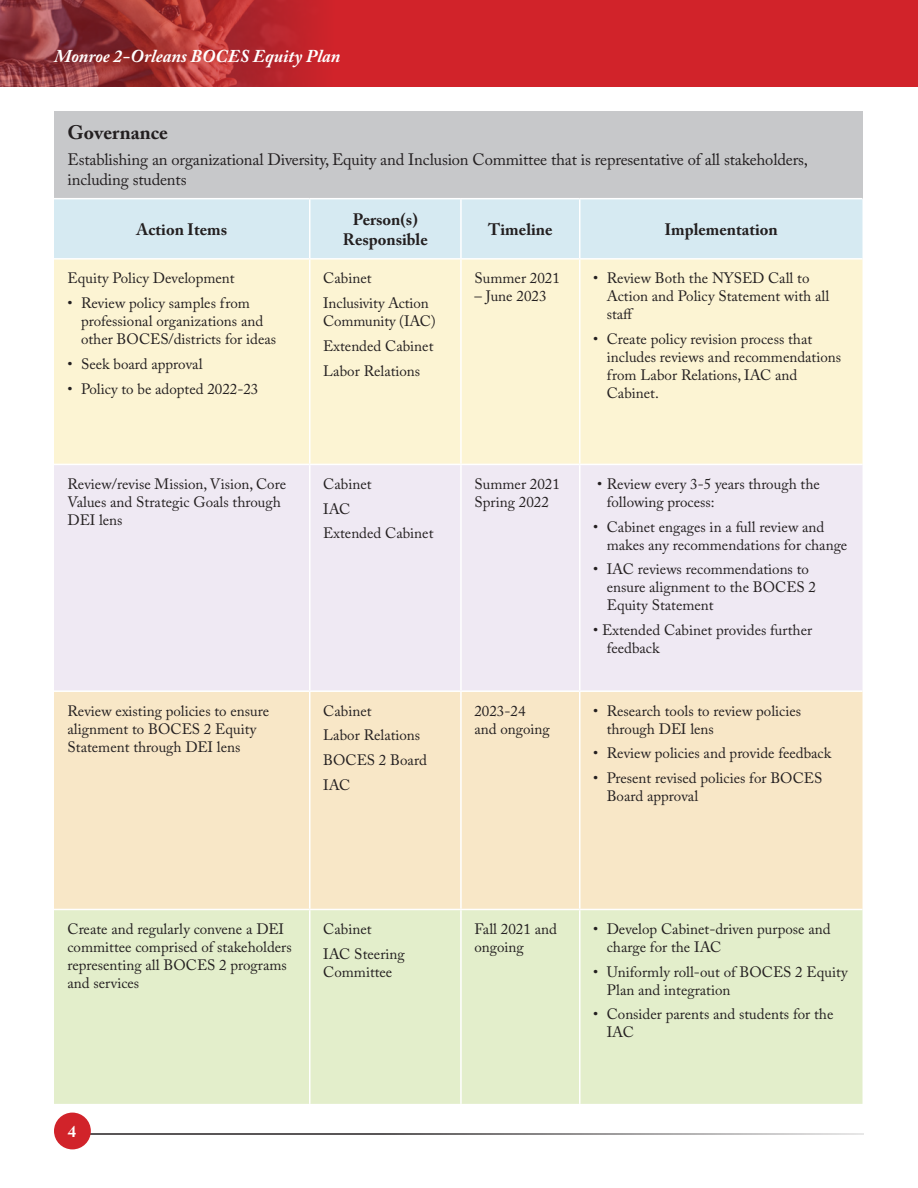
<style>
.page{position:relative;width:918px;height:1188px;background:#fff}
.page>*{position:absolute;margin:0;border:0;box-sizing:border-box;transform-origin:0 0}
.subhead_13{font:700 19.5px "Adobe Caslon Pro";color:#231f20}
.t1{font:italic 700 18px "Adobe Caslon Pro";color:#fff}
.body{font:16.5px/19.8px "Adobe Caslon Pro";letter-spacing:-.01em;color:#231f20}
.titles{font:700 16.5px/19.8px "Adobe Caslon Pro";color:#231f20;text-align:center}
.t2{font:700 16.5px "Adobe Caslon Pro";color:#fff}
.body_2{font:15px/18px "Adobe Caslon Pro";color:#231f20}
</style>
<div class="page">
<hr style="left:56px;top:1133px;width:808px;height:2px;background:#231f20">
<div style="left:0;top:0;width:918px;height:86px;background:#d1232a"></div>
<div style="left:54px;top:1113px;width:37px;height:36px;background:#d1232a;border-radius:50%"></div>
<img style="left:0;top:0;width:316px;height:86px">
<div style="left:54px;top:111px;width:808px;height:88px;background:#c7c8ca"></div>
<div style="left:54px;top:199px;width:808px;height:59px;background:#d6eaf2"></div>
<div style="left:54px;top:260px;width:406px;height:204px;background:#fcf4d3"></div>
<div style="left:462px;top:260px;width:400px;height:204px;background:#fcf4d3"></div>
<div style="left:54px;top:464px;width:256px;height:227px;background:#efe9f3"></div>
<div style="left:310px;top:465px;width:552px;height:225px;background:#efe9f3"></div>
<div style="left:54px;top:692px;width:808px;height:217px;background:#f8e7c7"></div>
<div style="left:54px;top:910px;width:808px;height:194px;background:#e3eecb"></div>
<hr style="left:54px;top:198px;width:256px;height:1px;background:#fff">
<hr style="left:310px;top:198px;width:151px;height:1px;background:#fff">
<hr style="left:309px;top:199px;width:1px;height:59px;background:#fff">
<hr style="left:461px;top:198px;width:119px;height:1px;background:#fff">
<hr style="left:460px;top:199px;width:2px;height:59px;background:#fff">
<hr style="left:580px;top:198px;width:282px;height:1px;background:#fff">
<hr style="left:579px;top:199px;width:1px;height:59px;background:#fff">
<hr style="left:309px;top:260px;width:1px;height:204px;background:#fff">
<hr style="left:579px;top:260px;width:1px;height:204px;background:#fff">
<hr style="left:54px;top:464px;width:256px;height:1px;background:#fff">
<hr style="left:309px;top:465px;width:1px;height:225px;background:#fff">
<hr style="left:460px;top:465px;width:2px;height:225px;background:#fff">
<hr style="left:579px;top:465px;width:1px;height:225px;background:#fff">
<hr style="left:54px;top:690px;width:256px;height:2px;background:#fff">
<hr style="left:309px;top:692px;width:1px;height:217px;background:#fff">
<hr style="left:460px;top:692px;width:2px;height:217px;background:#fff">
<hr style="left:579px;top:692px;width:1px;height:217px;background:#fff">
<hr style="left:309px;top:910px;width:1px;height:194px;background:#fff">
<hr style="left:460px;top:910px;width:2px;height:194px;background:#fff">
<hr style="left:579px;top:910px;width:1px;height:194px;background:#fff">
<p class="t1" style="left:54px;top:45px;width:288px">Monroe 2-Orleans BOCES Equity Plan</p>
<p class="subhead_13" style="left:68px;top:121px;width:102px">Governance</p>
<p class="body" style="left:68px;top:150px;width:742px">Establishing an organizational Diversity, Equity and Inclusion Committee that is representative of all stakeholders, including students</p>
<p class="titles" style="left:137px;top:219px;width:92px">Action Items</p>
<p class="titles" style="left:343px;top:209px;width:86px">Person(s)<br>Responsible</p>
<p class="titles" style="left:488px;top:219px;width:66px">Timeline</p>
<p class="titles" style="left:664px;top:219px;width:115px">Implementation</p>
<p class="body_2" style="left:68px;top:269px;width:169px">Equity Policy Development</p>
<p class="body_2" style="left:81px;top:294px;width:197px;text-indent:-14px">• Review policy samples from professional organizations and other BOCES/districts for ideas</p>
<p class="body_2" style="left:68px;top:355px;width:137px">• Seek board approval</p>
<p class="body_2" style="left:68px;top:379px;width:192px">• Policy to be adopted 2022-23</p>
<p class="body_2" style="left:323px;top:269px;width:50px">Cabinet</p>
<p class="body_2" style="left:323px;top:294px;width:114px">Inclusivity Action<br>Community (IAC)</p>
<p class="body_2" style="left:323px;top:337px;width:112px">Extended Cabinet</p>
<p class="body_2" style="left:323px;top:361px;width:99px">Labor Relations</p>
<p class="body_2" style="left:474px;top:269px;width:87px">Summer 2021</p>
<p class="body_2" style="left:474px;top:287px;width:74px">– June 2023</p>
<p class="body_2" style="left:607px;top:269px;width:224px;text-indent:-14px">• Review Both the NYSED Call to<br>Action and Policy Statement with all staff</p>
<p class="body_2" style="left:607px;top:330px;width:236px;text-indent:-14px">• Create policy revision process that includes reviews and recommendations from Labor Relations, IAC and<br>Cabinet.</p>
<p class="body_2" style="left:68px;top:475px;width:220px">Review/revise Mission, Vision, Core<br>Values and Strategic Goals through<br>DEI lens</p>
<p class="body_2" style="left:323px;top:475px;width:50px">Cabinet</p>
<p class="body_2" style="left:323px;top:499px;width:29px">IAC</p>
<p class="body_2" style="left:323px;top:524px;width:112px">Extended Cabinet</p>
<p class="body_2" style="left:68px;top:702px;width:203px">Review existing policies to ensure alignment to BOCES 2 Equity<br>Statement through DEI lens</p>
<p class="body_2" style="left:323px;top:702px;width:50px">Cabinet</p>
<p class="body_2" style="left:323px;top:726px;width:99px">Labor Relations</p>
<p class="body_2" style="left:323px;top:751px;width:105px">BOCES 2 Board</p>
<p class="body_2" style="left:323px;top:776px;width:29px">IAC</p>
<p class="body_2" style="left:474px;top:475px;width:87px">Summer 2021</p>
<p class="body_2" style="left:474px;top:493px;width:76px">Spring 2022</p>
<p class="body_2" style="left:474px;top:702px;width:53px">2023-24</p>
<p class="body_2" style="left:474px;top:720px;width:77px">and ongoing</p>
<p class="body_2" style="left:607px;top:475px;width:215px;text-indent:-10px">• Review every 3-5 years through the following process:</p>
<p class="body_2" style="left:607px;top:517px;width:242px;text-indent:-14px">• Cabinet engages in a full review and makes any recommendations for change</p>
<p class="body_2" style="left:607px;top:560px;width:211px;text-indent:-14px">• IAC reviews recommendations to ensure alignment to the BOCES 2<br>Equity Statement</p>
<p class="body_2" style="left:607px;top:621px;width:207px;text-indent:-14px">• Extended Cabinet provides further feedback</p>
<p class="body_2" style="left:607px;top:702px;width:196px;text-indent:-14px">• Research tools to review policies through DEI lens</p>
<p class="body_2" style="left:593px;top:744px;width:240px">• Review policies and provide feedback</p>
<p class="body_2" style="left:607px;top:769px;width:217px;text-indent:-14px">• Present revised policies for BOCES<br>Board approval</p>
<p class="body_2" style="left:68px;top:920px;width:226px">Create and regularly convene a DEI committee comprised of stakeholders representing all BOCES 2 programs and services</p>
<p class="body_2" style="left:323px;top:920px;width:50px">Cabinet</p>
<p class="body_2" style="left:323px;top:945px;width:83px">IAC Steering<br>Committee</p>
<p class="t2" style="left:68px;top:1122px;width:10px">4</p>
<p class="body_2" style="left:474px;top:920px;width:84px">Fall 2021 and ongoing</p>
<p class="body_2" style="left:607px;top:920px;width:225px;text-indent:-14px">• Develop Cabinet-driven purpose and charge for the IAC</p>
<p class="body_2" style="left:607px;top:963px;width:242px;text-indent:-14px">• Uniformly roll-out of BOCES 2 Equity<br>Plan and integration</p>
<p class="body_2" style="left:607px;top:1005px;width:228px;text-indent:-14px">• Consider parents and students for the<br>IAC</p>
</div>
